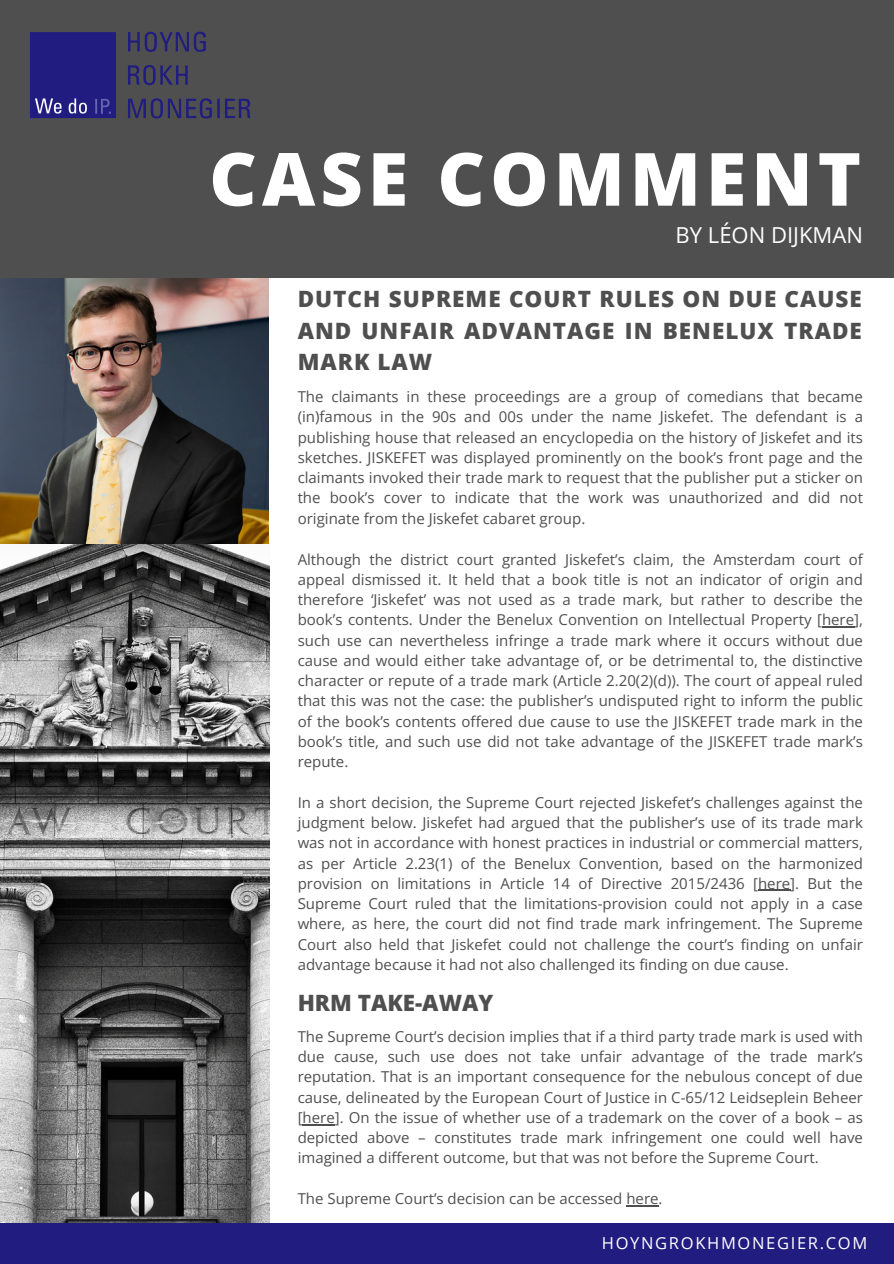
<style>
.page{position:relative;width:894px;height:1264px;background:#fff}
.page>*{position:absolute;margin:0;border:0;box-sizing:border-box;transform-origin:0 0}
.t1{font:800 73.35px "Open Sans";letter-spacing:.07em;color:#fff}
.t2{font:800 22.5px/31.5px "Open Sans";letter-spacing:.045em;color:#4f4f4f;text-align:justify}
.t3{font:800 22.5px "Open Sans";color:#4f4f4f}
.t4{font:22.05px "Open Sans";color:#fff}
.t5{font:16.5px "Open Sans";letter-spacing:.1em;color:#fff}
.t6{font:15px/20.2px "Open Sans";color:#4f4f4f;text-align:justify}
.t7{font:15px/20.2px "Open Sans";color:#4f4f4f;text-align:justify}
</style>
<div class="page">
<img style="left:0;top:278px;width:270px;height:944px">
<div style="left:0;top:0;width:893px;height:278px;background:#4f4f4f"></div>
<hr style="left:821px;top:626px;width:33px;height:1px;background:#4f4f4f">
<hr style="left:757px;top:889px;width:33px;height:2px;background:#4f4f4f">
<hr style="left:302px;top:1123px;width:33px;height:2px;background:#4f4f4f">
<hr style="left:626px;top:1204px;width:32px;height:2px;background:#4f4f4f">
<img style="left:0;top:609px;width:269px;height:614px">
<div style="left:0;top:1223px;width:893px;height:40px;background:#211c80"></div>
<svg style="left:128px;top:98px;width:122px;height:20px"></svg>
<svg style="left:128px;top:65px;width:60px;height:20px"></svg>
<svg style="left:128px;top:32px;width:78px;height:20px"></svg>
<div style="left:30px;top:32px;width:86px;height:86px;background:#211c80"></div>
<p class="t1" style="left:209px;top:127px;width:653px">CASE COMMENT</p>
<p class="t4" style="left:675px;top:220px;width:189px">BY LÉON DIJKMAN</p>
<p class="t2" style="left:297px;top:283px;width:565px">DUTCH SUPREME COURT RULES ON DUE CAUSE AND UNFAIR ADVANTAGE IN BENELUX TRADE MARK LAW</p>
<p class="t7" style="left:297px;top:386px;width:566px">The claimants in these proceedings are a group of comedians that became (in)famous in the 90s and 00s under the name Jiskefet. The defendant is a publishing house that released an encyclopedia on the history of Jiskefet and its sketches. JISKEFET was displayed prominently on the book’s front page and the claimants invoked their trade mark to request that the publisher put a sticker on the book’s cover to indicate that the work was unauthorized and did not originate from the Jiskefet cabaret group.</p>
<p class="t6" style="left:297px;top:548px;width:566px">Although the district court granted Jiskefet’s claim, the Amsterdam court of appeal dismissed it. It held that a book title is not an indicator of origin and therefore ‘Jiskefet’ was not used as a trade mark, but rather to describe the book’s contents. Under the Benelux Convention on Intellectual Property [here], such use can nevertheless infringe a trade mark where it occurs without due cause and would either take advantage of, or be detrimental to, the distinctive character or repute of a trade mark (Article 2.20(2)(d)). The court of appeal ruled that this was not the case: the publisher’s undisputed right to inform the public of the book’s contents offered due cause to use the JISKEFET trade mark in the book’s title, and such use did not take advantage of the JISKEFET trade mark’s repute.</p>
<p class="t6" style="left:297px;top:791px;width:566px">In a short decision, the Supreme Court rejected Jiskefet’s challenges against the judgment below. Jiskefet had argued that the publisher’s use of its trade mark was not in accordance with honest practices in industrial or commercial matters, as per Article 2.23(1) of the Benelux Convention, based on the harmonized provision on limitations in Article 14 of Directive 2015/2436 [here]. But the Supreme Court ruled that the limitations-provision could not apply in a case where, as here, the court did not find trade mark infringement. The Supreme Court also held that Jiskefet could not challenge the court’s finding on unfair advantage because it had not also challenged its finding on due cause.</p>
<p class="t3" style="left:297px;top:986px;width:197px">HRM TAKE-AWAY</p>
<p class="t6" style="left:297px;top:1025px;width:566px">The Supreme Court’s decision implies that if a third party trade mark is used with due cause, such use does not take unfair advantage of the trade mark’s reputation. That is an important consequence for the nebulous concept of due cause, delineated by the European Court of Justice in C-65/12 Leidseplein Beheer [here]. On the issue of whether use of a trademark on the cover of a book – as depicted above – constitutes trade mark infringement one could well have imagined a different outcome, but that was not before the Supreme Court.</p>
<p class="t6" style="left:297px;top:1187px;width:366px">The Supreme Court’s decision can be accessed here.</p>
<p class="t5" style="left:601px;top:1231px;width:267px">HOYNGROKHMONEGIER.COM</p>
</div>
